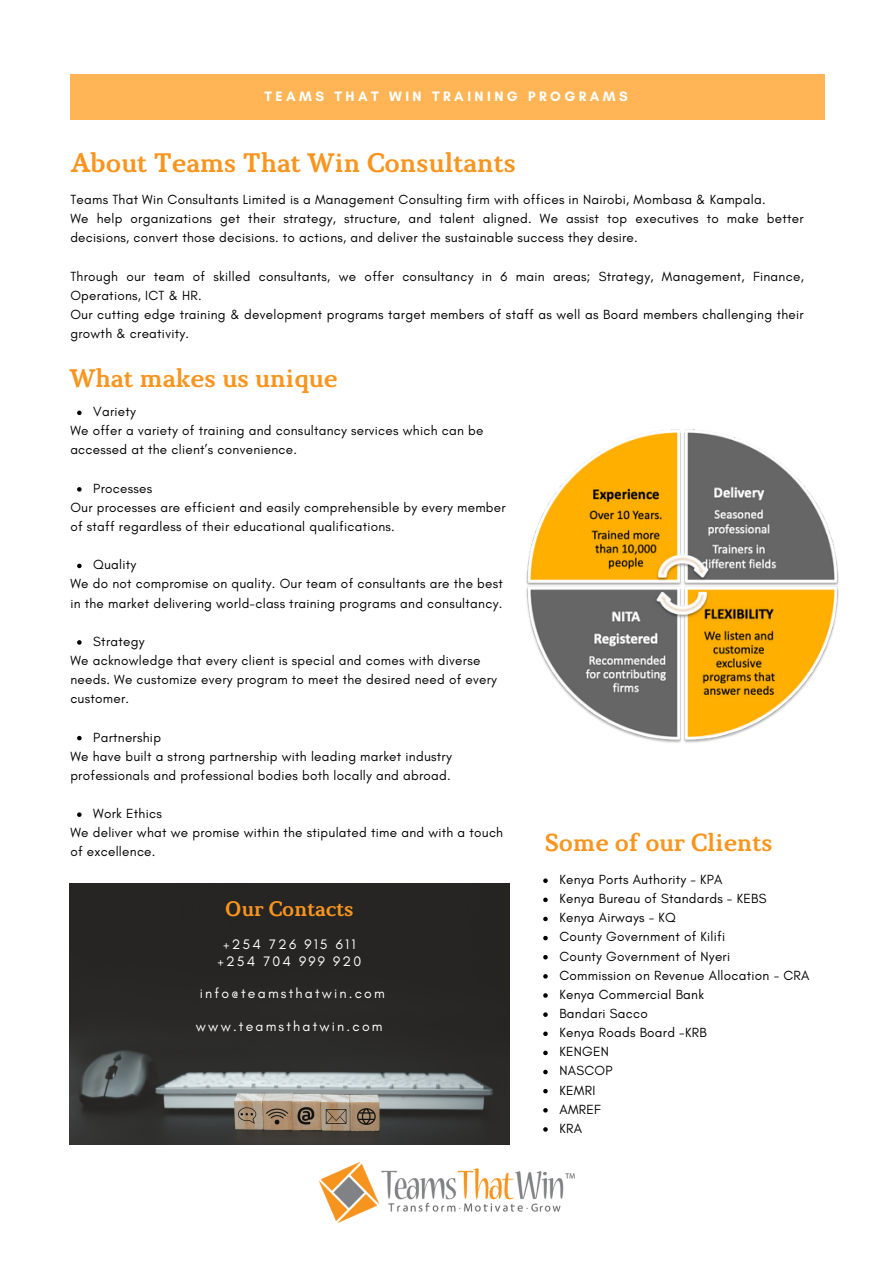
<style>
.page{position:relative;width:893px;height:1264px;background:#fff}
.page>*{position:absolute;margin:0;border:0;box-sizing:border-box;transform-origin:0 0}
.t1{font:700 26.7px "Marta";color:#f8951e}
.t2{font:700 25.35px "Marta";color:#f8951e}
.t3{font:700 24.45px "Marta";color:#f8951e}
.t4{font:700 20.85px "Marta";color:#f8951e}
.t5{font:14.1px/16.4px "Glacial Indifference";letter-spacing:.155em;color:#fff;text-align:center}
.t6{font:700 13.95px "Glacial Indifference";letter-spacing:.25em;color:#fff}
.t7{font:13.5px/19.2px "Glacial Indifference";letter-spacing:.02em;color:#000}
</style>
<div class="page">
<div style="left:70px;top:75px;width:754px;height:45px;background:#ffb556"></div>
<img style="left:526px;top:429px;width:313px;height:314px">
<svg style="left:543px;top:878px;width:4px;height:5px"></svg>
<svg style="left:543px;top:897px;width:4px;height:5px"></svg>
<svg style="left:543px;top:916px;width:4px;height:5px"></svg>
<svg style="left:543px;top:935px;width:4px;height:5px"></svg>
<svg style="left:543px;top:955px;width:4px;height:4px"></svg>
<svg style="left:543px;top:974px;width:4px;height:4px"></svg>
<svg style="left:543px;top:993px;width:4px;height:4px"></svg>
<svg style="left:543px;top:1012px;width:4px;height:4px"></svg>
<svg style="left:543px;top:1031px;width:4px;height:5px"></svg>
<svg style="left:543px;top:1050px;width:4px;height:5px"></svg>
<svg style="left:543px;top:1069px;width:4px;height:5px"></svg>
<svg style="left:543px;top:1088px;width:4px;height:5px"></svg>
<svg style="left:543px;top:1108px;width:4px;height:4px"></svg>
<svg style="left:543px;top:1127px;width:4px;height:4px"></svg>
<svg style="left:77px;top:410px;width:5px;height:5px"></svg>
<svg style="left:77px;top:487px;width:5px;height:4px"></svg>
<svg style="left:77px;top:563px;width:5px;height:5px"></svg>
<svg style="left:77px;top:640px;width:5px;height:4px"></svg>
<svg style="left:77px;top:736px;width:5px;height:4px"></svg>
<svg style="left:77px;top:812px;width:5px;height:5px"></svg>
<img style="left:69px;top:883px;width:440px;height:261px">
<img style="left:319px;top:1162px;width:255px;height:60px">
<p class="t6" style="left:264px;top:87px;width:365px">TEAMS THAT WIN TRAINING PROGRAMS</p>
<p class="t1" style="left:70px;top:152px;width:447px">About Teams That Win Consultants</p>
<p class="t7" style="left:70px;top:190px;width:696px">Teams That Win Consultants Limited is a Management Consulting firm with offices in Nairobi, Mombasa &amp; Kampala.</p>
<p class="t7" style="left:70px;top:209px;width:735px">We help organizations get their strategy, structure, and talent aligned. We assist top executives to make better decisions, convert those decisions. to actions, and deliver the sustainable success they desire.</p>
<p class="t7" style="left:70px;top:266px;width:735px">Through our team of skilled consultants, we offer consultancy in 6 main areas; Strategy, Management, Finance,<br>Operations, ICT &amp; HR.</p>
<p class="t7" style="left:70px;top:304px;width:735px">Our cutting edge training &amp; development programs target members of staff as well as Board members challenging their growth &amp; creativity.</p>
<h1 class="t2" style="left:69px;top:368px;width:270px">What makes us unique</h1>
<p class="t7" style="left:93px;top:402px;width:44px">Variety</p>
<h1 class="t7" style="left:70px;top:421px;width:414px">We offer a variety of training and consultancy services which can be accessed at the client’s convenience.</h1>
<h2 class="t7" style="left:93px;top:478px;width:60px">Processes</h2>
<h2 class="t7" style="left:70px;top:497px;width:437px">Our processes are efficient and easily comprehensible by every member of staff regardless of their educational qualifications.</h2>
<p class="t7" style="left:93px;top:555px;width:45px">Quality</p>
<p class="t7" style="left:70px;top:574px;width:434px">We do not compromise on quality. Our team of consultants are the best in the market delivering world-class training programs and consultancy.</p>
<h1 class="t7" style="left:93px;top:631px;width:53px">Strategy</h1>
<p class="t7" style="left:70px;top:650px;width:428px">We acknowledge that every client is special and comes with diverse needs. We customize every program to meet the desired need of every customer.</p>
<p class="t7" style="left:93px;top:727px;width:69px">Partnership</p>
<p class="t7" style="left:70px;top:746px;width:383px">We have built a strong partnership with leading market industry professionals and professional bodies both locally and abroad.</p>
<p class="t7" style="left:93px;top:803px;width:70px">Work Ethics</p>
<p class="t7" style="left:70px;top:822px;width:434px">We deliver what we promise within the stipulated time and with a touch of excellence.</p>
<p class="t4" style="left:225px;top:900px;width:130px">Our Contacts</p>
<p class="t5" style="left:217px;top:936px;width:145px">+254 726 915 611 +254 704 999 920</p>
<p class="t5" style="left:200px;top:985px;width:187px">info@teamsthatwin.com</p>
<p class="t5" style="left:196px;top:1017px;width:188px">www.teamsthatwin.com</p>
<h3 class="t3" style="left:544px;top:832px;width:229px">Some of our Clients</h3>
<p class="t7" style="left:559px;top:869px;width:165px">Kenya Ports Authority - KPA</p>
<p class="t7" style="left:559px;top:888px;width:208px">Kenya Bureau of Standards - KEBS</p>
<p class="t7" style="left:559px;top:908px;width:118px">Kenya Airways - KQ</p>
<p class="t7" style="left:559px;top:927px;width:167px">County Government of Kilifi</p>
<h1 class="t7" style="left:559px;top:946px;width:172px">County Government of Nyeri</h1>
<p class="t7" style="left:559px;top:965px;width:251px">Commission on Revenue Allocation - CRA</p>
<p class="t7" style="left:559px;top:984px;width:146px">Kenya Commercial Bank</p>
<p class="t7" style="left:559px;top:1003px;width:90px">Bandari Sacco</p>
<p class="t7" style="left:559px;top:1022px;width:149px">Kenya Roads Board -KRB</p>
<p class="t7" style="left:559px;top:1041px;width:51px">KENGEN</p>
<p class="t7" style="left:559px;top:1061px;width:55px">NASCOP</p>
<p class="t7" style="left:559px;top:1080px;width:37px">KEMRI</p>
<p class="t7" style="left:559px;top:1099px;width:43px">AMREF</p>
<p class="t7" style="left:559px;top:1118px;width:24px">KRA</p>
</div>
